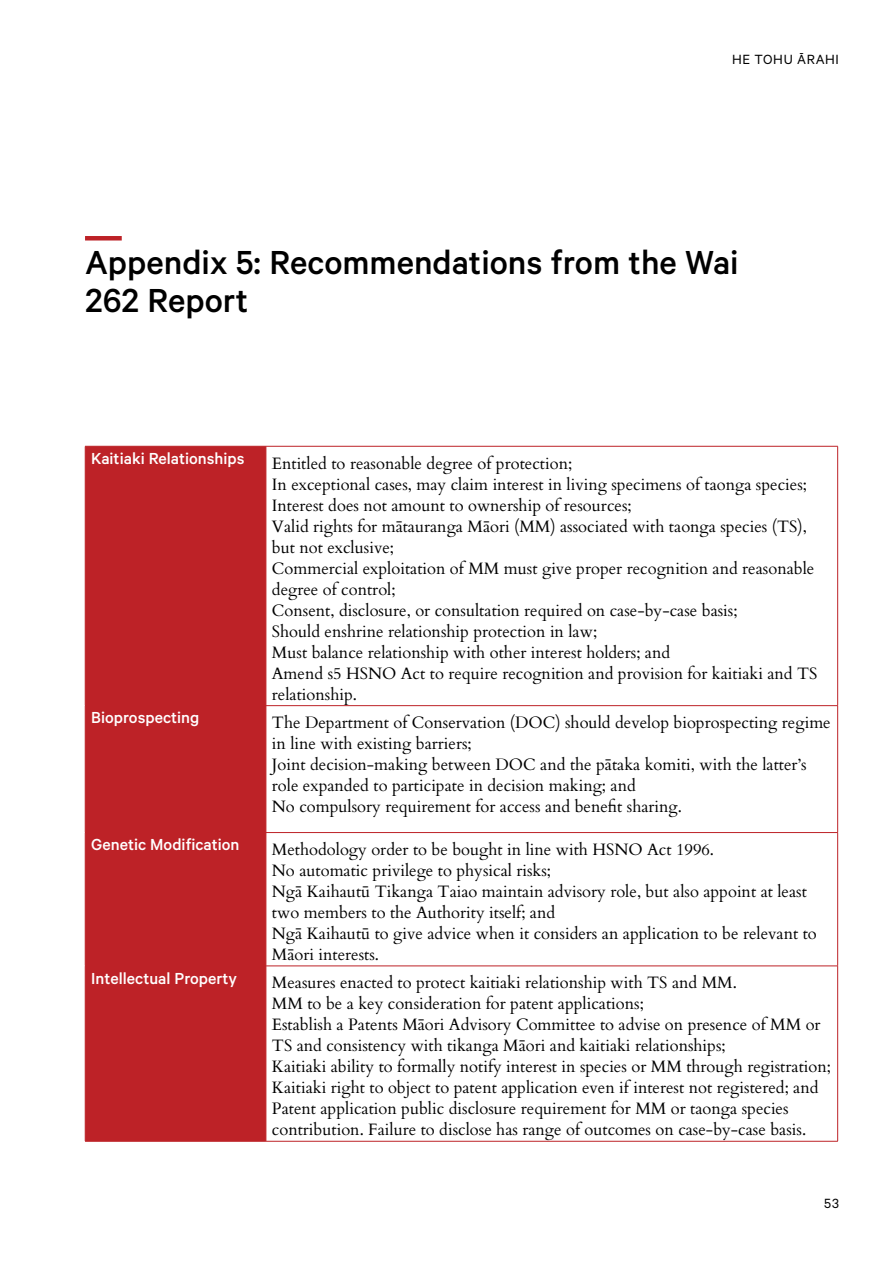
<style>
.page{position:relative;width:893px;height:1263px;background:#fff}
.page>*{position:absolute;margin:0;border:0;box-sizing:border-box;transform-origin:0 0}
.t1{font:500 37.5px/37.5px "Calibre";color:#000}
.t2{font:500 18px "Calibre";color:#fff}
.t3{font:16.5px/21px "Cardo";color:#000}
.t4{font:15px "Calibre";letter-spacing:.04em;color:#000}
</style>
<div class="page">
<hr style="left:85px;top:236px;width:37px;height:4px;background:#bd2227">
<div style="left:86px;top:447px;width:180px;height:694px;background:#bd2227"></div>
<hr style="left:85px;top:446px;width:181px;height:1px;background:#bd2227">
<hr style="left:85px;top:446px;width:1px;height:259px;background:#bd2227">
<hr style="left:266px;top:446px;width:572px;height:1px;background:#bd2227">
<hr style="left:266px;top:446px;width:1px;height:259px;background:#bd2227">
<hr style="left:837px;top:446px;width:1px;height:259px;background:#bd2227">
<hr style="left:85px;top:705px;width:181px;height:1px;background:#bd2227">
<hr style="left:85px;top:706px;width:1px;height:126px;background:#bd2227">
<hr style="left:266px;top:705px;width:572px;height:1px;background:#bd2227">
<hr style="left:266px;top:706px;width:1px;height:126px;background:#bd2227">
<hr style="left:837px;top:706px;width:1px;height:126px;background:#bd2227">
<hr style="left:85px;top:832px;width:181px;height:1px;background:#bd2227">
<hr style="left:85px;top:833px;width:1px;height:133px;background:#bd2227">
<hr style="left:266px;top:832px;width:572px;height:1px;background:#bd2227">
<hr style="left:266px;top:833px;width:1px;height:133px;background:#bd2227">
<hr style="left:837px;top:833px;width:1px;height:133px;background:#bd2227">
<hr style="left:85px;top:966px;width:181px;height:1px;background:#bd2227">
<hr style="left:85px;top:966px;width:1px;height:175px;background:#bd2227">
<hr style="left:266px;top:966px;width:572px;height:1px;background:#bd2227">
<hr style="left:266px;top:966px;width:1px;height:175px;background:#bd2227">
<hr style="left:837px;top:966px;width:1px;height:175px;background:#bd2227">
<hr style="left:85px;top:1141px;width:181px;height:1px;background:#bd2227">
<hr style="left:266px;top:1141px;width:572px;height:1px;background:#bd2227">
<p class="t4" style="left:732px;top:50px;width:108px">HE TOHU ĀRAHI</p>
<h1 class="t1" style="left:85px;top:243px;width:655px">Appendix 5: Recommendations from the Wai<br>262 Report</h1>
<p class="t2" style="left:91px;top:448px;width:155px">Kaitiaki Relationships</p>
<p class="t3" style="left:272px;top:452px;width:547px">Entitled to reasonable degree of protection;<br>In exceptional cases, may claim interest in living specimens of taonga species; Interest does not amount to ownership of resources;<br>Valid rights for mātauranga Māori (MM) associated with taonga species (TS), but not exclusive;<br>Commercial exploitation of MM must give proper recognition and reasonable degree of control;<br>Consent, disclosure, or consultation required on case-by-case basis;<br>Should enshrine relationship protection in law;<br>Must balance relationship with other interest holders; and<br>Amend s5 HSNO Act to require recognition and provision for kaitiaki and TS relationship.</p>
<p class="t2" style="left:91px;top:707px;width:110px">Bioprospecting</p>
<p class="t3" style="left:272px;top:711px;width:560px">The Department of Conservation (DOC) should develop bioprospecting regime in line with existing barriers;<br>Joint decision-making between DOC and the pātaka komiti, with the latter’s role expanded to participate in decision making; and<br>No compulsory requirement for access and benefit sharing.</p>
<p class="t2" style="left:91px;top:834px;width:150px">Genetic Modification</p>
<p class="t3" style="left:272px;top:838px;width:546px">Methodology order to be bought in line with HSNO Act 1996.<br>No automatic privilege to physical risks;<br>Ngā Kaihautū Tikanga Taiao maintain advisory role, but also appoint at least two members to the Authority itself; and<br>Ngā Kaihautū to give advice when it considers an application to be relevant to Māori interests.</p>
<p class="t2" style="left:91px;top:967px;width:147px">Intellectual Property</p>
<p class="t3" style="left:272px;top:971px;width:561px">Measures enacted to protect kaitiaki relationship with TS and MM.<br>MM to be a key consideration for patent applications;<br>Establish a Patents Māori Advisory Committee to advise on presence of MM or TS and consistency with tikanga Māori and kaitiaki relationships;<br>Kaitiaki ability to formally notify interest in species or MM through registration; Kaitiaki right to object to patent application even if interest not registered; and Patent application public disclosure requirement for MM or taonga species contribution. Failure to disclose has range of outcomes on case-by-case basis.</p>
<p class="t4" style="left:824px;top:1195px;width:16px">53</p>
</div>
